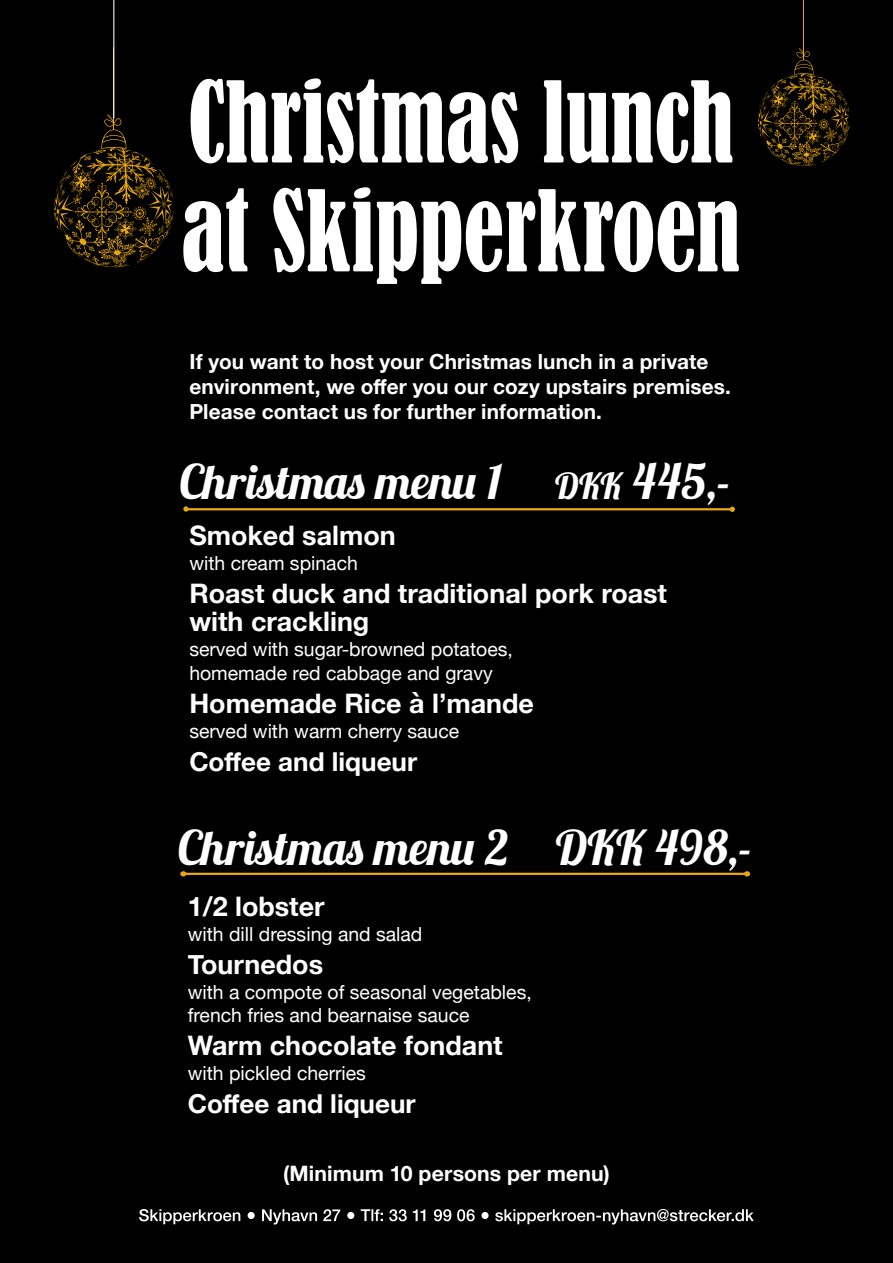
<style>
.page{position:relative;width:893px;height:1263px;background:#000}
.page>*{position:absolute;margin:0;border:0;box-sizing:border-box;transform-origin:0 0}
.t1{font:47.7px "Lobster 1.3";color:#fff}
.t2{font:700 26.85px/28.5px "Helvetica Neue";color:#fff}
.t3{font:700 26.1px "Helvetica Neue";color:#fff}
.t4{font:700 21.15px "Helvetica Neue";letter-spacing:.005em;color:#fff}
.t5{font:700 20.85px/24.9px "Helvetica Neue";letter-spacing:.005em;color:#fff}
.t6{font:19.35px/23.2px "Helvetica Neue";color:#fff}
.s1{font-size:35.85px}
.s2{font-size:48.6px}
</style>
<div class="page">
<hr style="left:186px;top:508px;width:546px;height:2px;background:#e7a614">
<svg style="left:183px;top:506px;width:319px;height:6px"></svg>
<svg style="left:730px;top:507px;width:5px;height:5px"></svg>
<hr style="left:183px;top:873px;width:564px;height:2px;background:#e7a614">
<svg style="left:180px;top:871px;width:327px;height:6px"></svg>
<svg style="left:744px;top:871px;width:6px;height:5px"></svg>
<svg style="left:183px;top:187px;width:556px;height:97px"></svg>
<svg style="left:191px;top:78px;width:541px;height:85px"></svg>
<hr style="left:804px;top:0;width:1px;height:60px;background:#e7a614">
<svg style="left:758px;top:48px;width:92px;height:118px"></svg>
<hr style="left:114px;top:47px;width:1px;height:83px;background:#e7a614">
<svg style="left:54px;top:114px;width:120px;height:153px"></svg>
<hr style="left:113px;top:0;width:1px;height:118px;background:#fff">
<svg style="left:139px;top:1209px;width:615px;height:16px"></svg>
<p class="t5" style="left:189px;top:349px;width:543px">If you want to host your Christmas lunch in a private environment, we offer you our cozy upstairs premises.<br>Please contact us for further information.</p>
<h1 class="t1" style="left:179px;top:451px;width:553px">Christmas menu 1 <span class="s1">DKK</span> <span class="s2">445,-</span></h1>
<h2 class="t2" style="left:189px;top:522px;width:208px">Smoked salmon</h2>
<p class="t6" style="left:189px;top:552px;width:170px">with cream spinach</p>
<h2 class="t2" style="left:189px;top:580px;width:479px">Roast duck and traditional pork roast with crackling</h2>
<p class="t6" style="left:189px;top:639px;width:325px">served with sugar-browned potatoes, homemade red cabbage and gravy</p>
<h2 class="t2" style="left:189px;top:690px;width:346px">Homemade Rice à l’mande</h2>
<p class="t6" style="left:189px;top:720px;width:271px">served with warm cherry sauce</p>
<h3 class="t3" style="left:189px;top:741px;width:229px">Coffee and liqueur</h3>
<h1 class="t1" style="left:178px;top:817px;width:576px">Christmas menu 2 DKK 498,-</h1>
<h2 class="t2" style="left:188px;top:893px;width:138px">1/2 lobster</h2>
<p class="t6" style="left:188px;top:923px;width:236px">with dill dressing and salad</p>
<h2 class="t2" style="left:188px;top:951px;width:137px">Tournedos</h2>
<p class="t6" style="left:188px;top:981px;width:345px">with a compote of seasonal vegetables, french fries and bearnaise sauce</p>
<h2 class="t2" style="left:188px;top:1032px;width:316px">Warm chocolate fondant</h2>
<p class="t6" style="left:188px;top:1063px;width:180px">with pickled cherries</p>
<h3 class="t3" style="left:188px;top:1083px;width:229px">Coffee and liqueur</h3>
<p class="t4" style="left:283px;top:1156px;width:328px">(Minimum 10 persons per menu)</p>
</div>
